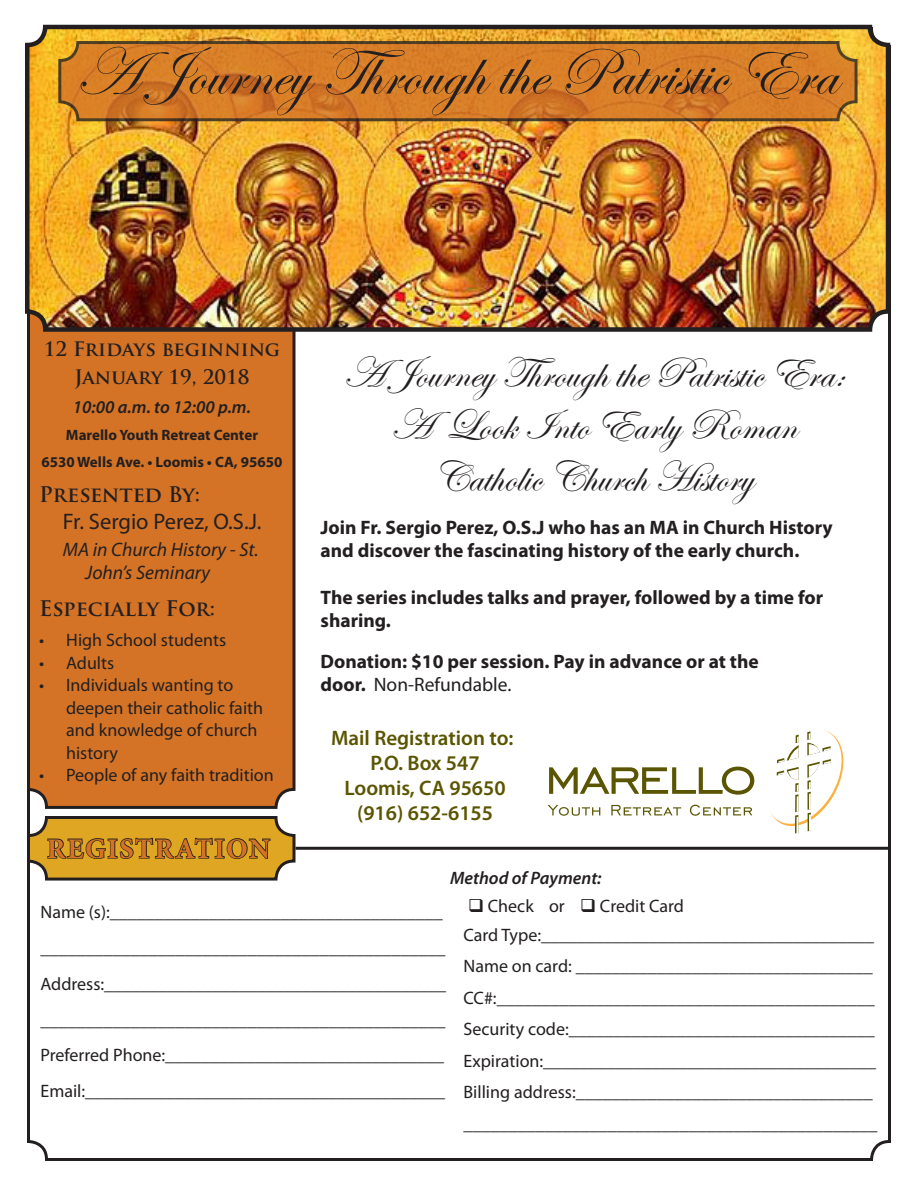
<style>
.page{position:relative;width:918px;height:1188px;background:#fff}
.page>*{position:absolute;margin:0;border:0;box-sizing:border-box;transform-origin:0 0}
.t1{font:67.5px "Edwardian Script ITC";color:#231f20}
.t2{font:43.5px/52.2px "Edwardian Script ITC";color:#231f20;text-align:center}
.t3{font:700 28.5px "Minion Pro";letter-spacing:.05em;color:#d47326}
.t4{font:22.5px "Myriad Pro";letter-spacing:-.005em;color:#231f20}
.t5{font:600 21px "Myriad Pro";color:#5a5500}
.t6{font:700 21px "Trajan Pro";color:#231f20}
.t7{font:700 19.5px/23.4px "Myriad Pro";color:#231f20}
.t8{font:italic 19.5px "Myriad Pro";color:#231f20}
.t9{font:700 19.5px "Trajan Pro";color:#231f20}
.t10{font:18px/22.5px "Myriad Pro";color:#231f20}
.t11{font:italic 600 18px "Myriad Pro";color:#231f20}
.t12{font:700 15px "Myriad Pro";color:#231f20}
.s1{font-weight:400}
</style>
<div class="page">
<div style="left:28px;top:28px;width:266px;height:779px;background:#d47326;border-radius:18px"></div>
<div style="left:27px;top:27px;width:269px;height:782px;border:3px solid #231f20;border-radius:18px"></div>
<svg style="left:549px;top:767px;width:205px;height:28px"></svg>
<svg style="left:548px;top:805px;width:52px;height:11px"></svg>
<svg style="left:611px;top:805px;width:70px;height:10px"></svg>
<svg style="left:690px;top:805px;width:62px;height:11px"></svg>
<svg style="left:769px;top:729px;width:74px;height:104px"></svg>
<div style="left:28px;top:818px;width:266px;height:61px;background:#dfa623;border-radius:18px"></div>
<div style="left:27px;top:816px;width:269px;height:65px;border:3px solid #231f20;border-radius:18px"></div>
<svg style="left:47px;top:837px;width:224px;height:22px"></svg>
<hr style="left:296px;top:847px;width:595px;height:3px;background:#231f20">
<img style="left:27px;top:30px;width:858px;height:300px">
<div style="left:25px;top:25px;width:865px;height:307px;border:4px solid #231f20;border-radius:18px"></div>
<svg style="left:60px;top:43px;width:796px;height:77px;fill:#d97f28"></svg>
<div style="left:58px;top:41px;width:800px;height:80px;border:3px solid #231f20;border-radius:18px"></div>
<p class="t1" style="left:75px;top:36px;width:764px">A Journey Through the Patristic Era</p>
<p class="t9" style="left:44px;top:337px;width:238px">12 Fridays beginning</p>
<p class="t9" style="left:75px;top:365px;width:176px">January 19, 2018</p>
<p class="t11" style="left:73px;top:396px;width:180px">10:00 a.m. to 12:00 p.m.</p>
<p class="t12" style="left:66px;top:425px;width:194px">Marello Youth Retreat Center</p>
<p class="t12" style="left:42px;top:452px;width:242px">6530 Wells Ave. • Loomis • CA, 95650</p>
<p class="t6" style="left:39px;top:481px;width:163px">Presented By:</p>
<p class="t4" style="left:63px;top:507px;width:200px">Fr. Sergio Perez, O.S.J.</p>
<p class="t8" style="left:63px;top:537px;width:197px">MA in Church History - St.</p>
<p class="t8" style="left:85px;top:560px;width:126px">John’s Seminary</p>
<p class="t6" style="left:39px;top:596px;width:177px">Especially For:</p>
<p class="t10" style="left:39px;top:629px;width:189px">• High School students</p>
<p class="t10" style="left:39px;top:651px;width:77px">• Adults</p>
<p class="t10" style="left:66px;top:674px;width:199px;text-indent:-27px">• Individuals wanting to deepen their catholic faith and knowledge of church history</p>
<p class="t10" style="left:39px;top:764px;width:236px">• People of any faith tradition</p>
<p class="t3" style="left:47px;top:829px;width:225px">REGISTRATION</p>
<p class="t2" style="left:343px;top:348px;width:502px">A Journey Through the Patristic Era:<br>A Look Into Early Roman</p>
<p class="t2" style="left:433px;top:453px;width:321px">Catholic Church History</p>
<p class="t7" style="left:321px;top:515px;width:514px">Join Fr. Sergio Perez, O.S.J who has an MA in Church History and discover the fascinating history of the early church.</p>
<p class="t7" style="left:321px;top:585px;width:504px">The series includes talks and prayer, followed by a time for sharing.</p>
<p class="t7" style="left:321px;top:649px;width:440px">Donation: $10 per session. Pay in advance or at the door. <span class="s1">Non-Refundable.</span></p>
<p class="t5" style="left:331px;top:724px;width:184px">Mail Registration to:</p>
<p class="t5" style="left:371px;top:750px;width:111px">P.O. Box 547</p>
<p class="t5" style="left:344px;top:775px;width:163px">Loomis, CA 95650</p>
<p class="t5" style="left:357px;top:800px;width:138px">(916) 652-6155</p>
<p class="t11" style="left:450px;top:867px;width:153px">Method of Payment:</p>
<p class="t10" style="left:468px;top:895px;width:218px">❑ Check or ❑ Credit Card</p>
<p class="t10" style="left:464px;top:923px;width:412px">Card Type:_____________________________________</p>
<p class="t10" style="left:464px;top:955px;width:411px">Name on card: _________________________________</p>
<p class="t10" style="left:464px;top:986px;width:413px">CC#:__________________________________________</p>
<p class="t10" style="left:464px;top:1018px;width:413px">Security code:__________________________________</p>
<p class="t10" style="left:464px;top:1049px;width:414px">Expiration:_____________________________________</p>
<p class="t10" style="left:464px;top:1081px;width:411px">Billing address:_________________________________</p>
<p class="t10" style="left:464px;top:1112px;width:415px">______________________________________________</p>
<p class="t10" style="left:40px;top:900px;width:404px">Name (s):_____________________________________</p>
<p class="t10" style="left:40px;top:936px;width:406px">_____________________________________________</p>
<p class="t10" style="left:40px;top:972px;width:407px">Address:______________________________________</p>
<p class="t10" style="left:40px;top:1008px;width:406px">_____________________________________________</p>
<p class="t10" style="left:40px;top:1044px;width:405px">Preferred Phone:_______________________________</p>
<p class="t10" style="left:40px;top:1080px;width:406px">Email:________________________________________</p>
</div>
